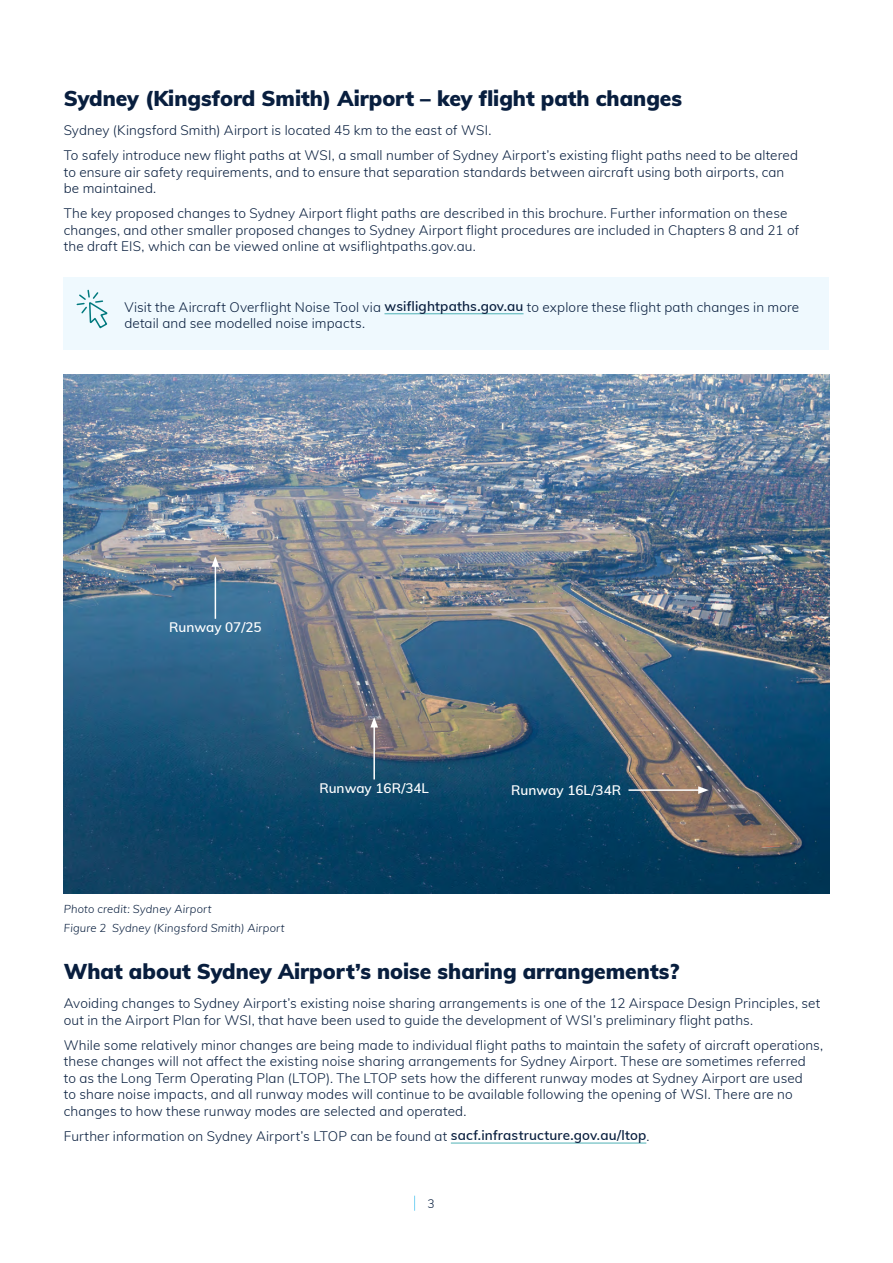
<style>
.page{position:relative;width:893px;height:1263px;background:#fff}
.page>*{position:absolute;margin:0;border:0;box-sizing:border-box;transform-origin:0 0}
.H3{font:900 21px "Muli";color:#081e3e}
.Body_Text{font:300 13.5px/16.5px "Muli";letter-spacing:.01em;color:#081e3e}
.t1{font:600 13.5px "Muli";color:#fff}
.t2{font:300 12px "Muli";color:#081e3e}
.t3{font:italic 300 11.25px "Muli";letter-spacing:.015em;color:#081e3e}
.s1{font-weight:600}
</style>
<div class="page">
<svg style="left:414px;top:1196px;width:1px;height:15px"></svg>
<div style="left:64px;top:277px;width:765px;height:72px;background:#eff9fe"></div>
<hr style="left:384px;top:313px;width:139px;height:1px;background:#4fb2b5">
<svg style="left:76px;top:289px;width:32px;height:40px"></svg>
<img style="left:64px;top:375px;width:765px;height:518px">
<hr style="left:451px;top:1143px;width:195px;height:1px;background:#4fb2b5">
<hr style="left:215px;top:564px;width:1px;height:55px;background:#fff">
<svg style="left:212px;top:556px;width:7px;height:11px"></svg>
<hr style="left:373px;top:725px;width:2px;height:54px;background:#fff">
<svg style="left:370px;top:717px;width:8px;height:10px"></svg>
<hr style="left:628px;top:789px;width:72px;height:2px;background:#fff">
<svg style="left:698px;top:786px;width:11px;height:8px"></svg>
<h1 class="H3" style="left:64px;top:83px;width:620px">Sydney (Kingsford Smith) Airport – key flight path changes</h1>
<p class="Body_Text" style="left:64px;top:122px;width:429px">Sydney (Kingsford Smith) Airport is located 45 km to the east of WSI.</p>
<p class="Body_Text" style="left:64px;top:147px;width:736px">To safely introduce new flight paths at WSI, a small number of Sydney Airport’s existing flight paths need to be altered to ensure air safety requirements, and to ensure that separation standards between aircraft using both airports, can be maintained.</p>
<p class="Body_Text" style="left:64px;top:205px;width:737px">The key proposed changes to Sydney Airport flight paths are described in this brochure. Further information on these changes, and other smaller proposed changes to Sydney Airport flight procedures are included in Chapters 8 and 21 of the draft EIS, which can be viewed online at wsiflightpaths.gov.au.</p>
<p class="Body_Text" style="left:124px;top:298px;width:676px">Visit the Aircraft Overflight Noise Tool via <span class="s1">wsiflightpaths.gov.au</span> to explore these flight path changes in more detail and see modelled noise impacts.</p>
<p class="t1" style="left:169px;top:618px;width:94px">Runway 07/25</p>
<p class="t1" style="left:319px;top:778px;width:111px">Runway 16R/34L</p>
<p class="t1" style="left:511px;top:780px;width:111px">Runway 16L/34R</p>
<p class="t3" style="left:64px;top:901px;width:149px">Photo credit: Sydney Airport</p>
<p class="t3" style="left:64px;top:920px;width:222px">Figure 2 Sydney (Kingsford Smith) Airport</p>
<h1 class="H3" style="left:64px;top:956px;width:617px">What about Sydney Airport’s noise sharing arrangements?</h1>
<p class="Body_Text" style="left:64px;top:994px;width:758px">Avoiding changes to Sydney Airport’s existing noise sharing arrangements is one of the 12 Airspace Design Principles, set out in the Airport Plan for WSI, that have been used to guide the development of WSI’s preliminary flight paths.</p>
<p class="Body_Text" style="left:64px;top:1036px;width:761px">While some relatively minor changes are being made to individual flight paths to maintain the safety of aircraft operations, these changes will not affect the existing noise sharing arrangements for Sydney Airport. These are sometimes referred<br>to as the Long Term Operating Plan (LTOP). The LTOP sets how the different runway modes at Sydney Airport are used<br>to share noise impacts, and all runway modes will continue to be available following the opening of WSI. There are no changes to how these runway modes are selected and operated.</p>
<p class="Body_Text" style="left:64px;top:1127px;width:587px">Further information on Sydney Airport’s LTOP can be found at <span class="s1">sacf.infrastructure.gov.au/ltop</span>.</p>
<p class="t2" style="left:427px;top:1195px;width:9px">3</p>
</div>
